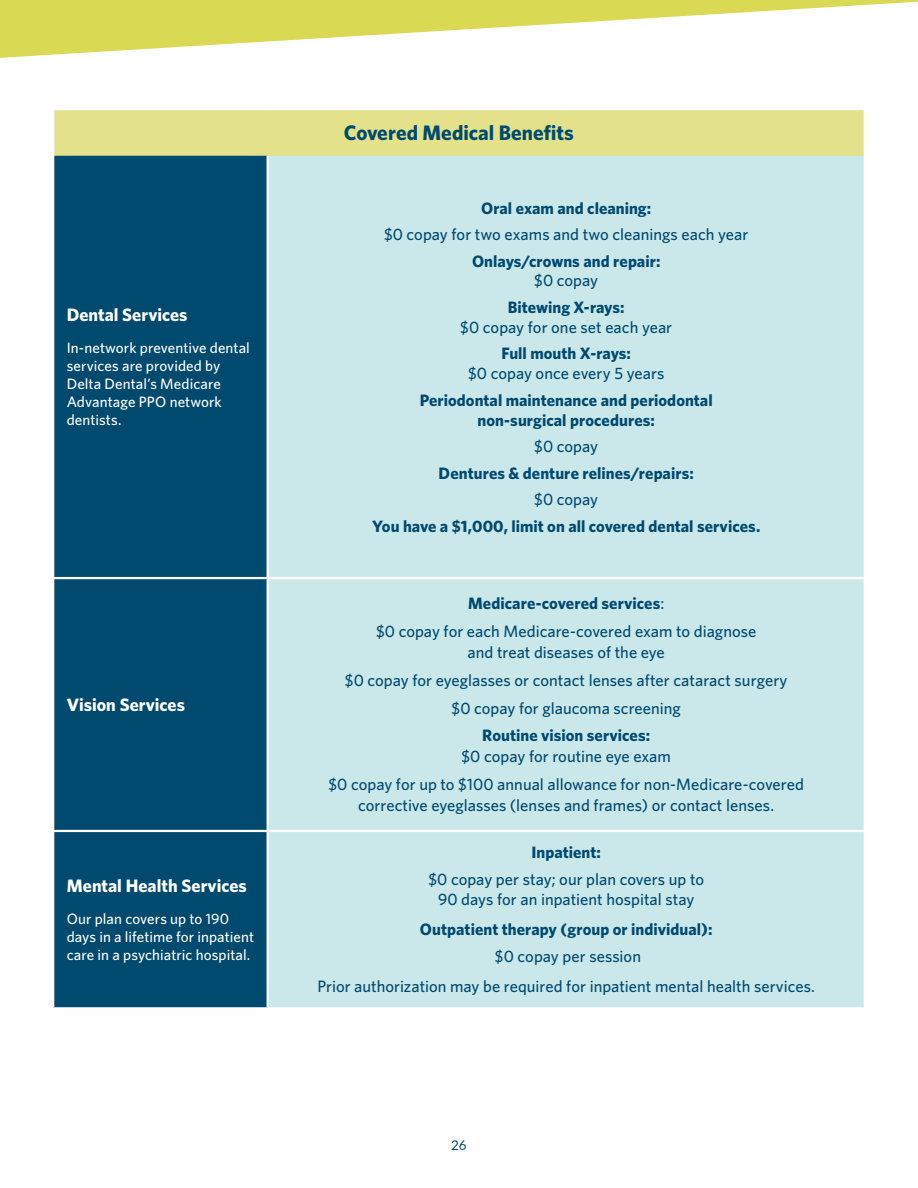
<style>
.page{position:relative;width:918px;height:1188px;background:#fff}
.page>*{position:absolute;margin:0;border:0;box-sizing:border-box;transform-origin:0 0}
.t1{font:700 21px "Whitney";color:#004a70}
.t2{font:700 18px "Whitney";color:#fff}
.t3{font:500 16.5px/27.8px "Whitney";color:#004a70;text-align:center}
.t4{font:700 16.5px/19.8px "Whitney";letter-spacing:.005em;color:#004a70;text-align:center}
.t5{font:500 15px/18px "Whitney";letter-spacing:.005em;color:#fff}
.t6{font:13.5px "Lato";color:#004a70}
.s1{font-weight:700}
</style>
<div class="page">
<div style="left:53px;top:109px;width:812px;height:47px;background:#e3e28a"></div>
<div style="left:54px;top:156px;width:213px;height:851px;background:#004a70"></div>
<div style="left:269px;top:156px;width:595px;height:851px;background:#cae8ea"></div>
<hr style="left:864px;top:110px;width:2px;height:46px;background:#fff">
<hr style="left:52px;top:110px;width:2px;height:46px;background:#fff">
<hr style="left:52px;top:830px;width:216px;height:2px;background:#fff">
<hr style="left:268px;top:830px;width:294px;height:2px;background:#fff">
<hr style="left:562px;top:830px;width:304px;height:2px;background:#fff">
<hr style="left:52px;top:108px;width:216px;height:2px;background:#fff">
<hr style="left:268px;top:108px;width:294px;height:2px;background:#fff">
<hr style="left:562px;top:108px;width:304px;height:2px;background:#fff">
<hr style="left:52px;top:577px;width:216px;height:2px;background:#fff">
<hr style="left:268px;top:577px;width:294px;height:2px;background:#fff">
<hr style="left:562px;top:577px;width:304px;height:2px;background:#fff">
<svg style="left:0;top:0;width:918px;height:58px;fill:#dad953"></svg>
<p class="t2" style="left:67px;top:304px;width:122px">Dental Services</p>
<p class="t5" style="left:67px;top:338px;width:185px">In-network preventive dental services are provided by<br>Delta Dental’s Medicare<br>Advantage PPO network dentists.</p>
<p class="t2" style="left:67px;top:694px;width:120px">Vision Services</p>
<p class="t2" style="left:67px;top:875px;width:182px">Mental Health Services</p>
<p class="t5" style="left:67px;top:909px;width:189px">Our plan covers up to 190 days in a lifetime for inpatient care in a psychiatric hospital.</p>
<p class="t1" style="left:344px;top:120px;width:232px">Covered Medical Benefits</p>
<p class="t4" style="left:481px;top:197px;width:172px">Oral exam and cleaning:</p>
<p class="t3" style="left:384px;top:220px;width:366px">$0 copay for two exams and two cleanings each year</p>
<p class="t4" style="left:472px;top:251px;width:190px">Onlays/crowns and repair:</p>
<p class="t3" style="left:534px;top:266px;width:65px">$0 copay</p>
<p class="t4" style="left:508px;top:297px;width:118px">Bitewing X-rays:</p>
<p class="t3" style="left:460px;top:313px;width:213px">$0 copay for one set each year</p>
<p class="t4" style="left:501px;top:343px;width:131px">Full mouth X-rays:</p>
<p class="t3" style="left:468px;top:359px;width:198px">$0 copay once every 5 years</p>
<p class="t4" style="left:420px;top:390px;width:294px">Periodontal maintenance and periodontal non-surgical procedures:</p>
<p class="t3" style="left:534px;top:432px;width:65px">$0 copay</p>
<p class="t4" style="left:439px;top:463px;width:257px">Dentures &amp; denture relines/repairs:</p>
<p class="t3" style="left:534px;top:485px;width:65px">$0 copay</p>
<p class="t4" style="left:372px;top:516px;width:390px">You have a $1,000, limit on all covered dental services.</p>
<p class="t3" style="left:376px;top:589px;width:382px"><span class="s1">Medicare-covered services</span>:<br>$0 copay for each Medicare-covered exam to diagnose</p>
<p class="t3" style="left:345px;top:638px;width:444px">and treat diseases of the eye<br>$0 copay for eyeglasses or contact lenses after cataract surgery $0 copay for glaucoma screening</p>
<p class="t4" style="left:482px;top:725px;width:169px">Routine vision services:</p>
<p class="t3" style="left:328px;top:742px;width:477px">$0 copay for routine eye exam<br>$0 copay for up to $100 annual allowance for non-Medicare-covered</p>
<p class="t3" style="left:358px;top:791px;width:418px">corrective eyeglasses (lenses and frames) or contact lenses.</p>
<p class="t4" style="left:531px;top:842px;width:71px">Inpatient:</p>
<p class="t3" style="left:428px;top:869px;width:277px;line-height:19.8px">$0 copay per stay; our plan covers up to<br>90 days for an inpatient hospital stay</p>
<p class="t4" style="left:420px;top:919px;width:294px">Outpatient therapy (group or individual):</p>
<p class="t3" style="left:317px;top:940px;width:499px;line-height:30.6px">$0 copay per session<br>Prior authorization may be required for inpatient mental health services.</p>
<p class="t6" style="left:451px;top:1136px;width:17px">26</p>
</div>
